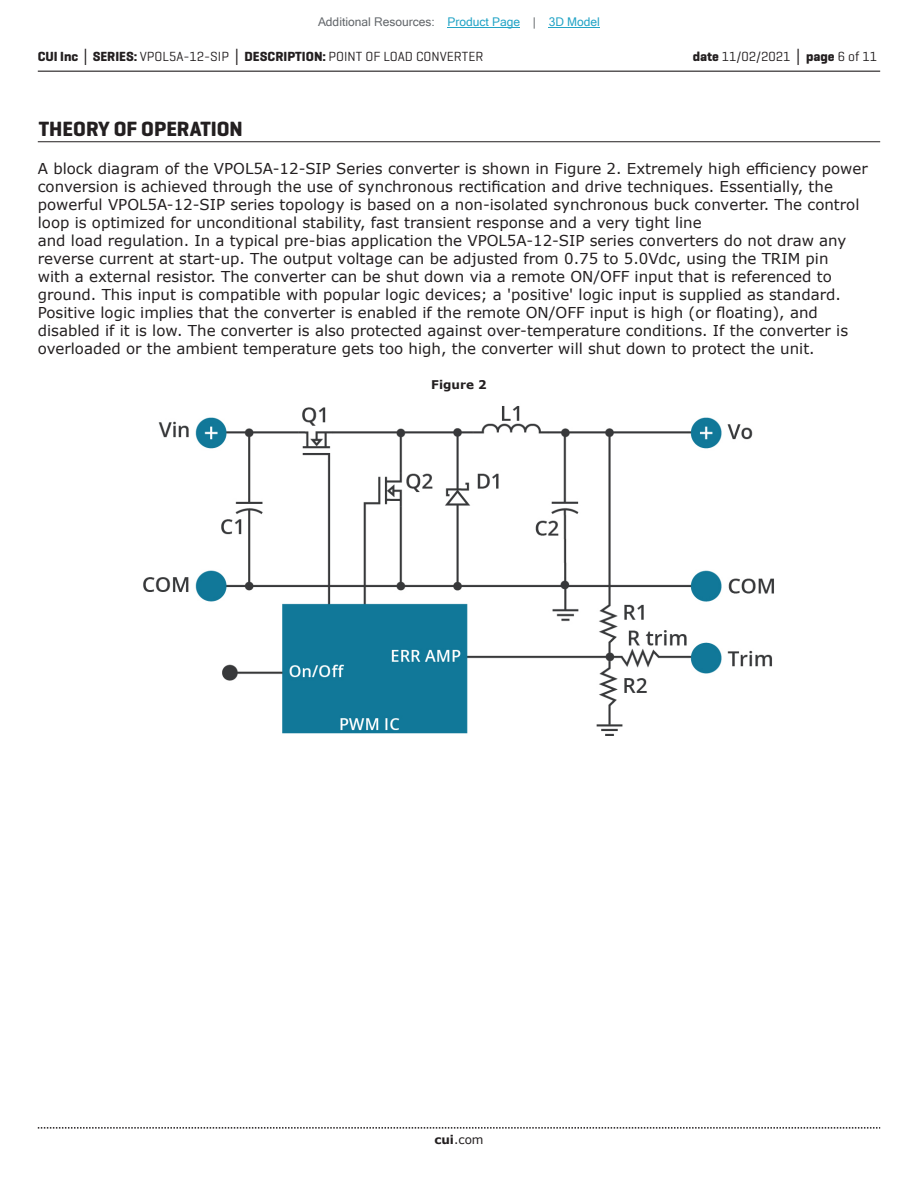
<style>
.page{position:relative;width:918px;height:1188px;background:#fff}
.page>*{position:absolute;margin:0;border:0;box-sizing:border-box;transform-origin:0 0}
.t1{font:700 21px "Geogrotesque";color:#231f20}
.t2{font:15px/18px "Verdana";color:#231f20}
.t3{font:13.5px "Geogrotesque";color:#231f20}
.t4{font:12px "Microsoft Sans Serif";color:#63676b}
.t5{font:12px "Verdana";color:#231f20}
.t6{font:700 12px "Verdana";color:#231f20}
.s1{color:#23a4c6}
.s2{font-weight:700}
.s3{font-family:"Verdana";font-weight:700}
</style>
<div class="page">
<hr style="left:38px;top:71px;width:842px;height:1px;background:#231f20">
<svg style="left:38px;top:1127px;width:842px;height:2px"></svg>
<hr style="left:38px;top:141px;width:842px;height:1px;background:#231f20">
<img style="left:143px;top:406px;width:631px;height:330px">
<hr style="left:448px;top:27px;width:72px;height:1px;background:#23a4c6">
<hr style="left:549px;top:27px;width:51px;height:1px;background:#23a4c6">
<p class="t4" style="left:318px;top:15px;width:283px">Additional Resources: <span class="s1">Product Page</span> | <span class="s1">3D Model</span></p>
<p class="t3" style="left:38px;top:48px;width:447px"><span class="s2">CUI Inc</span> <span class="s3">│</span> <span class="s2">SERIES:</span> VPOL5A-12-SIP <span class="s3">│</span> <span class="s2">DESCRIPTION:</span> POINT OF LOAD CONVERTER</p>
<p class="t3" style="left:693px;top:48px;width:186px"><span class="s2">date</span> 11/02/2021 <span class="s3">│</span> <span class="s2">page</span> 6 of 11</p>
<h1 class="t1" style="left:39px;top:116px;width:206px">THEORY OF OPERATION</h1>
<p class="t2" style="left:38px;top:159px;width:832px">A block diagram of the VPOL5A-12-SIP Series converter is shown in Figure 2. Extremely high efficiency power conversion is achieved through the use of synchronous rectification and drive techniques. Essentially, the powerful VPOL5A-12-SIP series topology is based on a non-isolated synchronous buck converter. The control loop is optimized for unconditional stability, fast transient response and a very tight line<br>and load regulation. In a typical pre-bias application the VPOL5A-12-SIP series converters do not draw any reverse current at start-up. The output voltage can be adjusted from 0.75 to 5.0Vdc, using the TRIM pin<br>with a external resistor. The converter can be shut down via a remote ON/OFF input that is referenced to ground. This input is compatible with popular logic devices; a 'positive' logic input is supplied as standard.<br>Positive logic implies that the converter is enabled if the remote ON/OFF input is high (or floating), and disabled if it is low. The converter is also protected against over-temperature conditions. If the converter is overloaded or the ambient temperature gets too high, the converter will shut down to protect the unit.</p>
<p class="t6" style="left:431px;top:376px;width:57px">Figure 2</p>
<p class="t5" style="left:434px;top:1131px;width:51px"><span class="s2">cui</span>.com</p>
</div>
